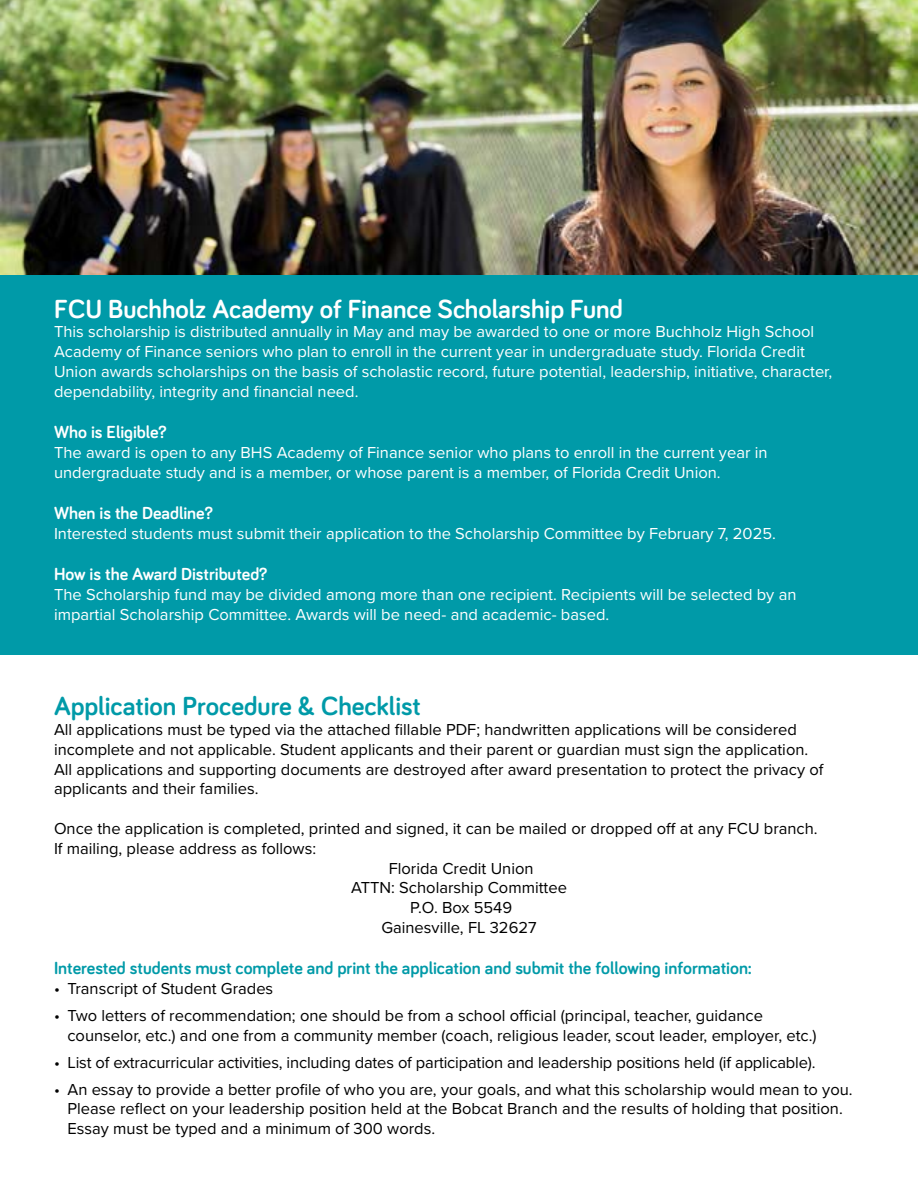
<style>
.page{position:relative;width:918px;height:1188px;background:#fff}
.page>*{position:absolute;margin:0;border:0;box-sizing:border-box;transform-origin:0 0}
.t1{font:700 27px "Bariol";color:#fff}
.t2{font:700 27px "Bariol";color:#009aa8}
.t3{font:700 18px "Bariol";color:#009aa8}
.t4{font:700 18px "Bariol";color:#fff}
.t5{font:16.5px/19.8px "Proxima Nova";color:#000}
.t6{font:16.5px/19.8px "Proxima Nova";color:#fff}
</style>
<div class="page">
<div style="left:1px;top:254px;width:917px;height:401px;background:#009aa8"></div>
<img style="left:1px;top:0;width:917px;height:274px">
<h1 class="t1" style="left:54px;top:290px;width:571px">FCU Buchholz Academy of Finance Scholarship Fund</h1>
<p class="t6" style="left:54px;top:321px;width:780px">This scholarship is distributed annually in May and may be awarded to one or more Buchholz High School Academy of Finance seniors who plan to enroll in the current year in undergraduate study. Florida Credit Union awards scholarships on the basis of scholastic record, future potential, leadership, initiative, character, dependability, integrity and financial need.</p>
<p class="t4" style="left:54px;top:420px;width:114px">Who is Eligible?</p>
<p class="t6" style="left:54px;top:442px;width:715px">The award is open to any BHS Academy of Finance senior who plans to enroll in the current year in undergraduate study and is a member, or whose parent is a member, of Florida Credit Union.</p>
<p class="t4" style="left:54px;top:501px;width:160px">When is the Deadline?</p>
<p class="t6" style="left:54px;top:523px;width:723px">Interested students must submit their application to the Scholarship Committee by February 7, 2025.</p>
<p class="t4" style="left:54px;top:562px;width:215px">How is the Award Distributed?</p>
<p class="t6" style="left:54px;top:584px;width:744px">The Scholarship fund may be divided among more than one recipient. Recipients will be selected by an impartial Scholarship Committee. Awards will be need- and academic- based.</p>
<h1 class="t2" style="left:54px;top:688px;width:368px">Application Procedure &amp; Checklist</h1>
<p class="t5" style="left:54px;top:719px;width:771px">All applications must be typed via the attached fillable PDF; handwritten applications will be considered incomplete and not applicable. Student applicants and their parent or guardian must sign the application.<br>All applications and supporting documents are destroyed after award presentation to protect the privacy of applicants and their families.</p>
<p class="t5" style="left:54px;top:818px;width:765px">Once the application is completed, printed and signed, it can be mailed or dropped off at any FCU branch.</p>
<p class="t5" style="left:54px;top:838px;width:264px">If mailing, please address as follows:</p>
<p class="t5" style="left:389px;top:857px;width:146px">Florida Credit Union</p>
<p class="t5" style="left:351px;top:877px;width:218px">ATTN: Scholarship Committee</p>
<p class="t5" style="left:410px;top:897px;width:104px">P.O. Box 5549</p>
<p class="t5" style="left:381px;top:917px;width:157px">Gainesville, FL 32627</p>
<p class="t3" style="left:54px;top:956px;width:700px">Interested students must complete and print the application and submit the following information:</p>
<p class="t5" style="left:54px;top:978px;width:221px">• Transcript of Student Grades</p>
<p class="t5" style="left:67px;top:1005px;width:751px;text-indent:-13px">• Two letters of recommendation; one should be from a school official (principal, teacher, guidance counselor, etc.) and one from a community member (coach, religious leader, scout leader, employer, etc.)</p>
<p class="t5" style="left:54px;top:1052px;width:763px">• List of extracurricular activities, including dates of participation and leadership positions held (if applicable).</p>
<p class="t5" style="left:67px;top:1079px;width:787px;text-indent:-13px">• An essay to provide a better profile of who you are, your goals, and what this scholarship would mean to you.<br>Please reflect on your leadership position held at the Bobcat Branch and the results of holding that position.<br>Essay must be typed and a minimum of 300 words.</p>
</div>
